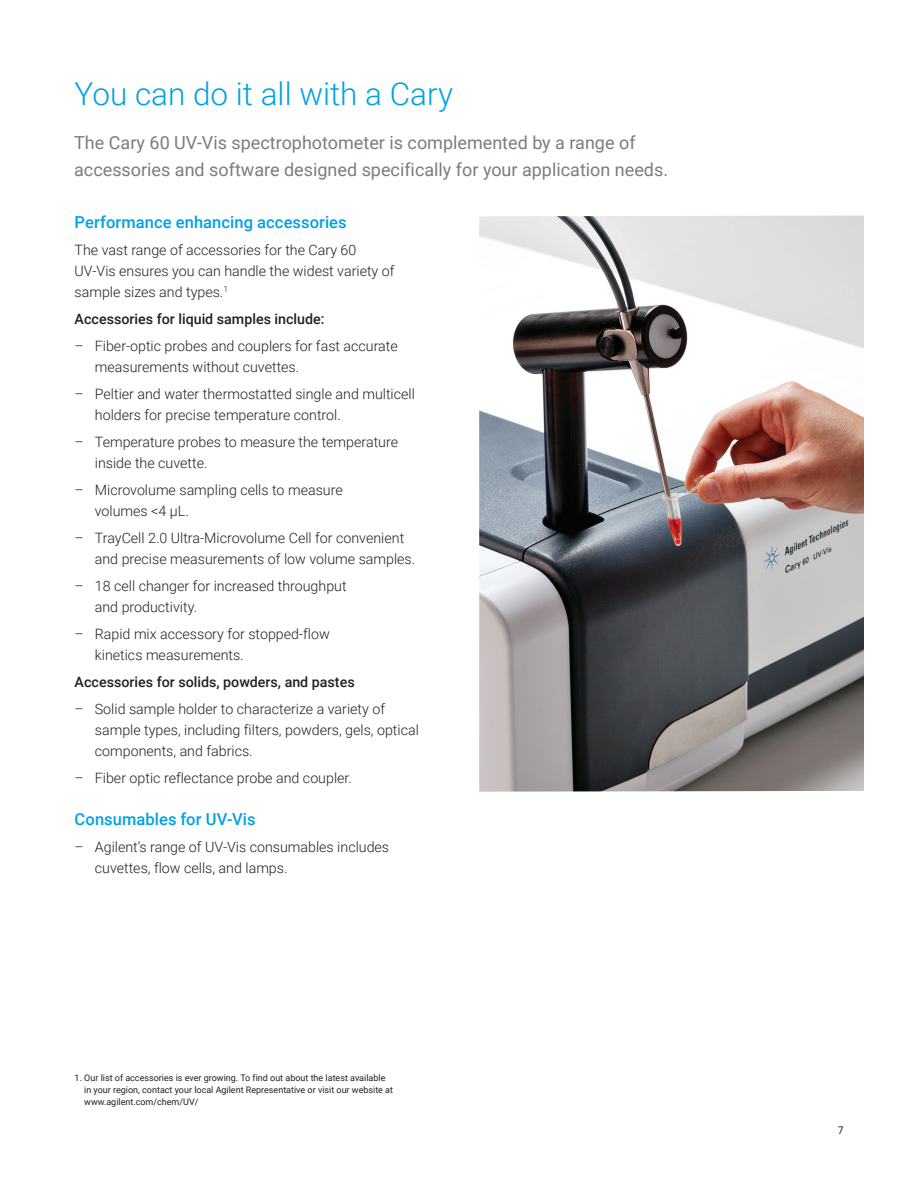
<style>
.page{position:relative;width:918px;height:1188px;background:#fff}
.page>*{position:absolute;margin:0;border:0;box-sizing:border-box;transform-origin:0 0}
.BROCHURE_int_head_blue{font:300 31.5px "Roboto";color:#00a1e3}
.BROCHURE_paragraph_gray{font:18px/27px "Roboto";color:#787d83}
.BROCHURE_subhead_blue{font:500 16.5px "Roboto";letter-spacing:.005em;color:#00a1e3}
.BROCHURE_text_black{font:300 14.25px/21px "Roboto";color:#231f20}
.BROCHURE_text_black-2{font:500 14.25px "Roboto";color:#231f20}
.t1{font:10.5px "Roboto";color:#231f20}
.BROCHURE_Copyright___Info{font:9px/12px "Roboto";color:#231f20}
</style>
<div class="page">
<img style="left:479px;top:216px;width:385px;height:576px">
<p class="BROCHURE_int_head_blue" style="left:75px;top:72px;width:380px">You can do it all with a Cary</p>
<p class="BROCHURE_paragraph_gray" style="left:74px;top:128px;width:595px">The Cary 60 UV-Vis spectrophotometer is complemented by a range of accessories and software designed specifically for your application needs.</p>
<p class="BROCHURE_subhead_blue" style="left:75px;top:211px;width:273px">Performance enhancing accessories</p>
<p class="BROCHURE_text_black" style="left:75px;top:239px;width:321px">The vast range of accessories for the Cary 60<br>UV-Vis ensures you can handle the widest variety of sample sizes and types.<sup>1</sup></p>
<p class="BROCHURE_text_black-2" style="left:75px;top:309px;width:251px">Accessories for liquid samples include:</p>
<p class="BROCHURE_text_black" style="left:95px;top:335px;width:304px;text-indent:-20px">– Fiber-optic probes and couplers for fast accurate measurements without cuvettes.</p>
<p class="BROCHURE_text_black" style="left:95px;top:383px;width:322px;text-indent:-20px">– Peltier and water thermostatted single and multicell holders for precise temperature control.</p>
<p class="BROCHURE_text_black" style="left:95px;top:431px;width:305px;text-indent:-20px">– Temperature probes to measure the temperature inside the cuvette.</p>
<p class="BROCHURE_text_black" style="left:95px;top:479px;width:249px;text-indent:-20px">– Microvolume sampling cells to measure volumes &lt;4 µL.</p>
<p class="BROCHURE_text_black" style="left:95px;top:527px;width:322px;text-indent:-20px">– TrayCell 2.0 Ultra-Microvolume Cell for convenient and precise measurements of low volume samples.</p>
<p class="BROCHURE_text_black" style="left:95px;top:575px;width:253px;text-indent:-20px">– 18 cell changer for increased throughput and productivity.</p>
<p class="BROCHURE_text_black" style="left:95px;top:623px;width:236px;text-indent:-20px">– Rapid mix accessory for stopped-flow kinetics measurements.</p>
<p class="BROCHURE_text_black-2" style="left:75px;top:672px;width:282px">Accessories for solids, powders, and pastes</p>
<p class="BROCHURE_text_black" style="left:95px;top:698px;width:326px;text-indent:-20px">– Solid sample holder to characterize a variety of sample types, including filters, powders, gels, optical components, and fabrics.</p>
<p class="BROCHURE_text_black" style="left:75px;top:767px;width:279px">– Fiber optic reflectance probe and coupler.</p>
<p class="BROCHURE_subhead_blue" style="left:75px;top:808px;width:182px">Consumables for UV-Vis</p>
<p class="BROCHURE_text_black" style="left:95px;top:836px;width:296px;text-indent:-20px">– Agilent’s range of UV-Vis consumables includes cuvettes, flow cells, and lamps.</p>
<p class="BROCHURE_Copyright___Info" style="left:84px;top:1071px;width:310px;text-indent:-10px">1. Our list of accessories is ever growing. To find out about the latest available in your region, contact your local Agilent Representative or visit our website at www.agilent.com/chem/UV/</p>
<p class="t1" style="left:838px;top:1123px;width:7px">7</p>
</div>
